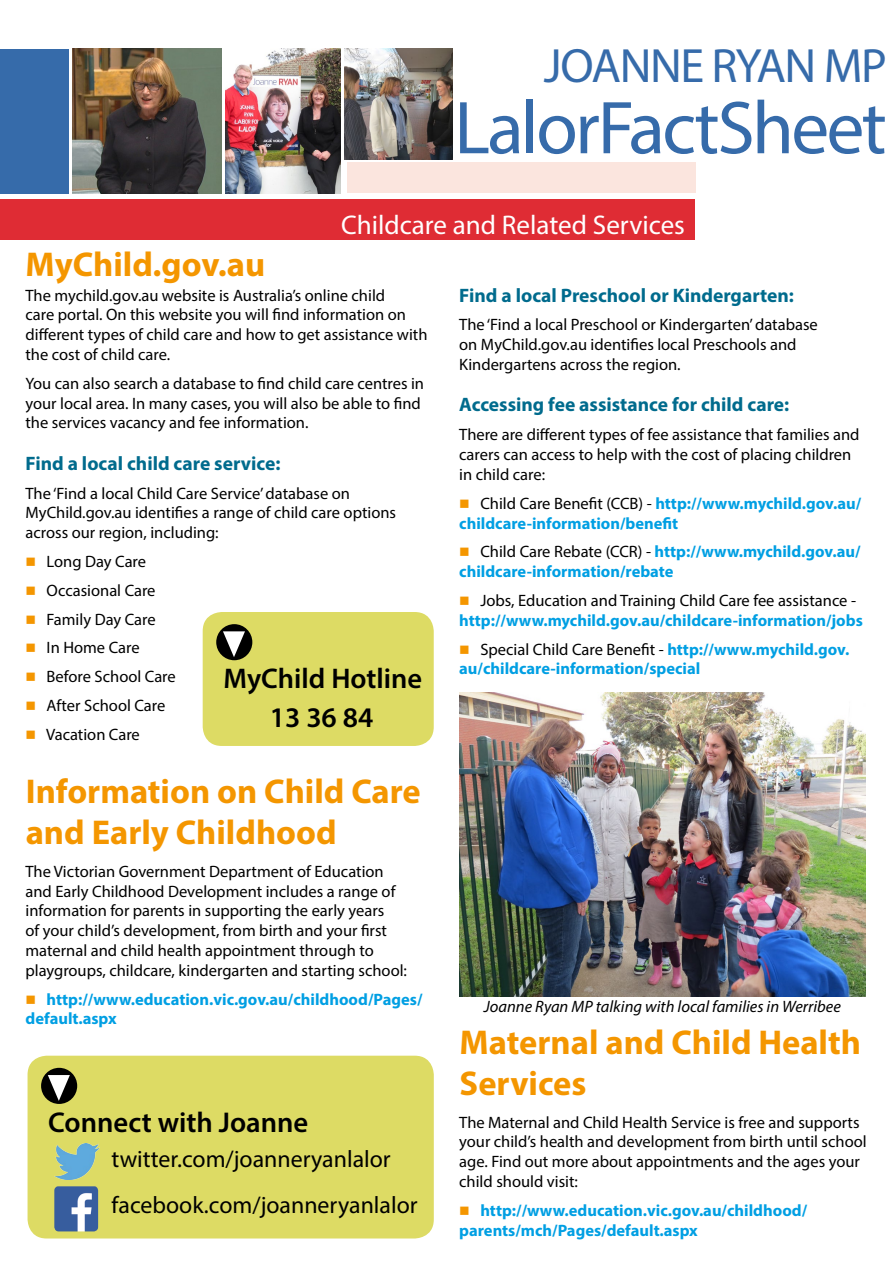
<style>
.page{position:relative;width:893px;height:1263px;background:#fff}
.page>*{position:absolute;margin:0;border:0;box-sizing:border-box;transform-origin:0 0}
.t1{font:75.6px "Myriad Pro";letter-spacing:-.035em;color:#366baa}
.t2{font:48.3px "Myriad Pro";letter-spacing:-.03em;color:#366baa}
.t3{font:700 34.5px/41.4px "Myriad Pro";color:#f49600}
.t4{font:600 28.65px "Myriad Pro";color:#000}
.t5{font:600 28.5px/39.3px "Myriad Pro";color:#000;text-align:center}
.t6{font:27px "Myriad Pro";color:#fff}
.t7{font:23.85px "Myriad Pro";color:#000}
.t8{font:700 19.5px "Myriad Pro";color:#006b8d}
.t9{font:16.5px/19.8px "Myriad Pro";color:#000}
.t10{font:700 16.5px/19.8px "Myriad Pro";color:#009fe3}
.t11{font:italic 16.5px "Myriad Pro";color:#000}
.s1{color:#f49600}
.s2{font-weight:400;color:#000}
</style>
<div class="page">
<div style="left:28px;top:1056px;width:406px;height:182px;background:#dddb64;border-radius:19px"></div>
<div style="left:41px;top:1068px;width:36px;height:36px;background:#000;border-radius:50%"></div>
<svg style="left:48px;top:1075px;width:22px;height:26px"></svg>
<img style="left:54px;top:1143px;width:45px;height:37px">
<img style="left:54px;top:1186px;width:44px;height:45px">
<img style="left:459px;top:692px;width:406px;height:305px">
<div style="left:203px;top:612px;width:231px;height:134px;background:#dddb64;border-radius:19px"></div>
<div style="left:216px;top:624px;width:36px;height:36px;background:#000;border-radius:50%"></div>
<svg style="left:223px;top:631px;width:22px;height:26px"></svg>
<div style="left:0;top:199px;width:695px;height:41px;background:#df2c34"></div>
<div style="left:347px;top:163px;width:349px;height:30px;background:#fbe5de"></div>
<div style="left:0;top:49px;width:68px;height:144px;background:#366baa"></div>
<img style="left:73px;top:49px;width:149px;height:144px">
<img style="left:345px;top:49px;width:107px;height:110px">
<img style="left:226px;top:49px;width:115px;height:144px">
<h2 class="t2" style="left:544px;top:36px;width:344px">JOANNE RYAN MP</h2>
<h1 class="t1" style="left:454px;top:81px;width:434px">Lalor Fact Sheet</h1>
<h3 class="t3" style="left:26px;top:242px;width:241px">MyChild.gov.au</h3>
<h3 class="t6" style="left:341px;top:208px;width:345px">Childcare and Related Services</h3>
<p class="t9" style="left:26px;top:285px;width:403px">The mychild.gov.au website is Australia’s online child<br>care portal. On this website you will find information on different types of child care and how to get assistance with the cost of child care.</p>
<p class="t9" style="left:26px;top:373px;width:400px">You can also search a database to find child care centres in your local area. In many cases, you will also be able to find the services vacancy and fee information.</p>
<p class="t8" style="left:26px;top:450px;width:256px">Find a local child care service:</p>
<p class="t9" style="left:26px;top:483px;width:372px">The ‘Find a local Child Care Service’ database on<br>MyChild.gov.au identifies a range of child care options across our region, including:</p>
<p class="t9" style="left:26px;top:551px;width:122px"><span class="s1">■</span> Long Day Care</p>
<p class="t9" style="left:26px;top:580px;width:132px"><span class="s1">■</span> Occasional Care</p>
<p class="t9" style="left:26px;top:609px;width:132px"><span class="s1">■</span> Family Day Care</p>
<p class="t9" style="left:26px;top:638px;width:116px"><span class="s1">■</span> In Home Care</p>
<p class="t9" style="left:26px;top:666px;width:152px"><span class="s1">■</span> Before School Care</p>
<p class="t9" style="left:26px;top:695px;width:141px"><span class="s1">■</span> After School Care</p>
<p class="t9" style="left:26px;top:724px;width:116px"><span class="s1">■</span> Vacation Care</p>
<h3 class="t5" style="left:223px;top:658px;width:200px">MyChild Hotline<br>13 36 84</h3>
<h3 class="t3" style="left:26px;top:770px;width:397px">Information on Child Care and Early Childhood</h3>
<p class="t9" style="left:26px;top:861px;width:383px">The Victorian Government Department of Education and Early Childhood Development includes a range of information for parents in supporting the early years<br>of your child’s development, from birth and your first maternal and child health appointment through to playgroups, childcare, kindergarten and starting school:</p>
<p class="t10" style="left:26px;top:988px;width:398px"><span class="s1">■</span> http://www.education.vic.gov.au/childhood/Pages/ default.aspx</p>
<h3 class="t4" style="left:48px;top:1104px;width:262px">Connect with Joanne</h3>
<h3 class="t7" style="left:112px;top:1145px;width:281px">twitter.com/joanneryanlalor</h3>
<h3 class="t7" style="left:112px;top:1190px;width:308px">facebook.com/joanneryanlalor</h3>
<p class="t8" style="left:459px;top:282px;width:336px">Find a local Preschool or Kindergarten:</p>
<p class="t9" style="left:459px;top:315px;width:360px">The ‘Find a local Preschool or Kindergarten’ database on MyChild.gov.au identifies local Preschools and<br>Kindergartens across the region.</p>
<p class="t8" style="left:459px;top:392px;width:332px">Accessing fee assistance for child care:</p>
<p class="t9" style="left:459px;top:425px;width:402px">There are different types of fee assistance that families and carers can access to help with the cost of placing children in child care:</p>
<p class="t10" style="left:459px;top:493px;width:404px"><span class="s1">■</span> <span class="s2">Child Care Benefit (CCB) -</span> http://www.mychild.gov.au/ childcare-information/benefit</p>
<p class="t10" style="left:459px;top:541px;width:403px"><span class="s1">■</span> <span class="s2">Child Care Rebate (CCR) -</span> http://www.mychild.gov.au/ childcare-information/rebate</p>
<p class="t10" style="left:459px;top:590px;width:405px"><span class="s1">■</span> <span class="s2">Jobs, Education and Training Child Care fee assistance - </span>http://www.mychild.gov.au/childcare-information/jobs</p>
<p class="t10" style="left:459px;top:638px;width:392px"><span class="s1">■</span> <span class="s2">Special Child Care Benefit -</span> http://www.mychild.gov. au/childcare-information/special</p>
<p class="t11" style="left:484px;top:996px;width:358px">Joanne Ryan MP talking with local families in Werribee</p>
<h3 class="t3" style="left:459px;top:1020px;width:403px">Maternal and Child Health<br>Services</h3>
<p class="t9" style="left:459px;top:1112px;width:409px">The Maternal and Child Health Service is free and supports your child’s health and development from birth until school age. Find out more about appointments and the ages your child should visit:</p>
<p class="t10" style="left:459px;top:1200px;width:349px"><span class="s1">■</span> http://www.education.vic.gov.au/childhood/ parents/mch/Pages/default.aspx</p>
</div>
